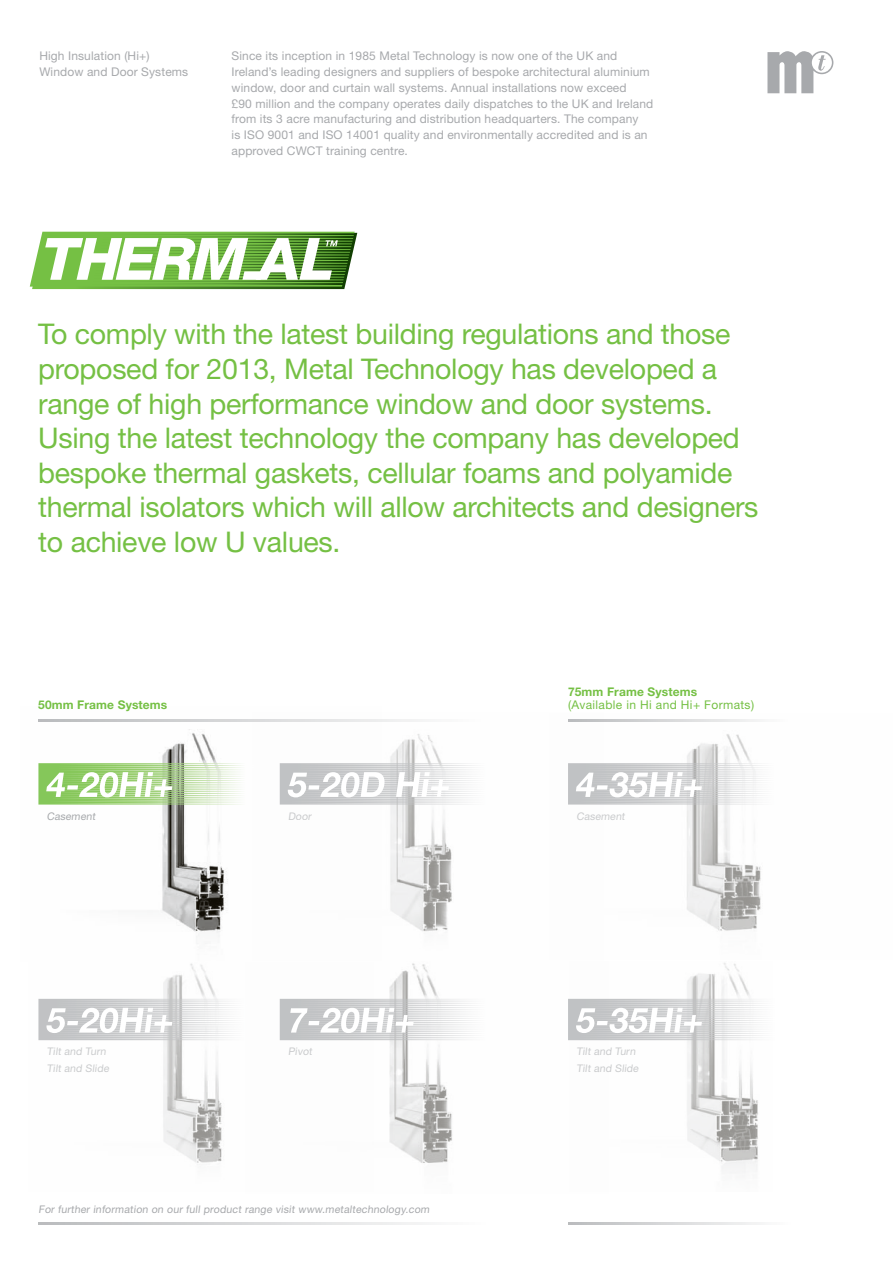
<style>
.page{position:relative;width:893px;height:1263px;background:#fff}
.page>*{position:absolute;margin:0;border:0;box-sizing:border-box;transform-origin:0 0}
.t1{font:28.5px/34.5px "Helvetica Neue";letter-spacing:-.01em;color:#75c044}
.t2{font:12px/15.8px "Helvetica Neue";letter-spacing:.01em;color:#a7a9ac}
.t3{font:700 12px "Helvetica Neue";letter-spacing:.01em;color:#75c044}
.t4{font:12px "Helvetica Neue";letter-spacing:.03em;color:#75c044}
.t5{font:10.5px/16.5px "Helvetica Neue";color:#a7a9ac}
</style>
<div class="page">
<img style="left:39px;top:963px;width:183px;height:200px">
<img style="left:279px;top:963px;width:290px;height:200px">
<img style="left:569px;top:963px;width:189px;height:210px">
<img style="left:38px;top:719px;width:214px;height:218px">
<img style="left:252px;top:719px;width:212px;height:213px">
<img style="left:568px;top:719px;width:193px;height:212px">
<svg style="left:767px;top:51px;width:66px;height:42px"></svg>
<svg style="left:30px;top:232px;width:327px;height:57px"></svg>
<svg style="left:38px;top:763px;width:217px;height:41px"></svg>
<svg style="left:38px;top:720px;width:426px;height:1px"></svg>
<svg style="left:38px;top:1223px;width:387px;height:2px"></svg>
<svg style="left:568px;top:720px;width:193px;height:1px"></svg>
<svg style="left:568px;top:1223px;width:193px;height:2px"></svg>
<svg style="left:38px;top:999px;width:193px;height:41px"></svg>
<svg style="left:280px;top:999px;width:216px;height:41px"></svg>
<svg style="left:280px;top:763px;width:192px;height:41px"></svg>
<svg style="left:568px;top:763px;width:193px;height:41px"></svg>
<svg style="left:568px;top:999px;width:193px;height:41px"></svg>
<p class="t2" style="left:39px;top:47px;width:150px">High Insulation (Hi+)<br>Window and Door Systems</p>
<p class="t2" style="left:232px;top:48px;width:423px">Since its inception in 1985 Metal Technology is now one of the UK and Ireland’s leading designers and suppliers of bespoke architectural aluminium window, door and curtain wall systems. Annual installations now exceed<br>£90 million and the company operates daily dispatches to the UK and Ireland from its 3 acre manufacturing and distribution headquarters. The company<br>is ISO 9001 and ISO 14001 quality and environmentally accredited and is an approved CWCT training centre.</p>
<p class="t1" style="left:38px;top:317px;width:722px">To comply with the latest building regulations and those proposed for 2013, Metal Technology has developed a range of high performance window and door systems.<br>Using the latest technology the company has developed bespoke thermal gaskets, cellular foams and polyamide thermal isolators which will allow architects and designers to achieve low U values.</p>
<p class="t3" style="left:38px;top:697px;width:131px">50mm Frame Systems</p>
<p class="t5" style="left:47px;top:808px;width:52px">Casement</p>
<p class="t3" style="left:568px;top:684px;width:131px">75mm Frame Systems</p>
<p class="t4" style="left:568px;top:698px;width:188px">(Available in Hi and Hi+ Formats)</p>
<p class="t5" style="left:288px;top:808px;width:26px">Door</p>
<p class="t5" style="left:576px;top:808px;width:52px">Casement</p>
<p class="t5" style="left:47px;top:1043px;width:65px">Tilt and Turn<br>Tilt and Slide</p>
<p class="t5" style="left:288px;top:1043px;width:27px">Pivot</p>
<p class="t5" style="left:576px;top:1043px;width:65px">Tilt and Turn<br>Tilt and Slide</p>
<p class="t5" style="left:38px;top:1200px;width:394px">For further information on our full product range visit www.metaltechnology.com</p>
</div>
